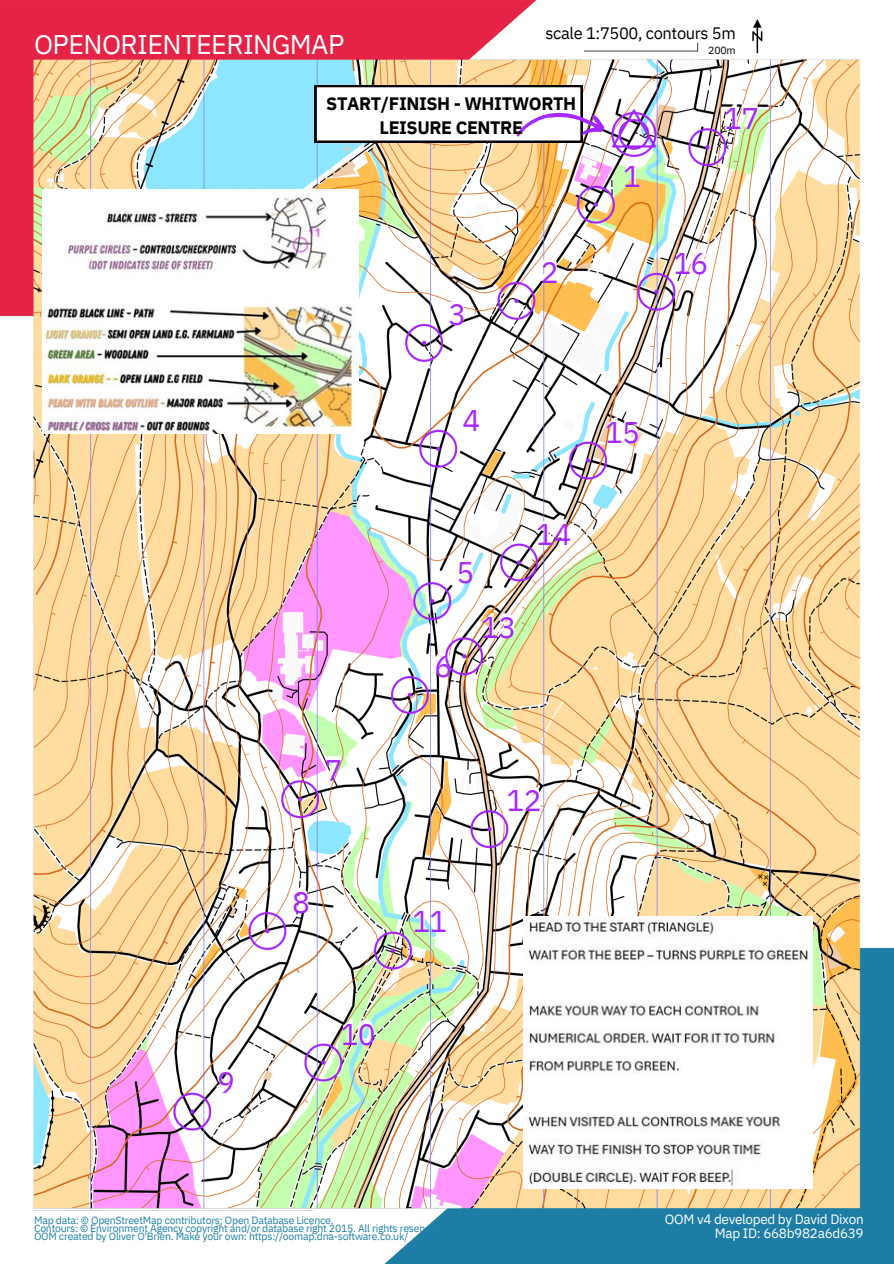
<style>
.page{position:relative;width:894px;height:1264px;background:#fff}
.page>*{position:absolute;margin:0;border:0;box-sizing:border-box;transform-origin:0 0}
.t1{font:29.7px "IBM Plex Sans";letter-spacing:-.02em;color:#a526fe}
.t2{font:27px "IBM Plex Sans";letter-spacing:-.02em;color:#fff}
.t3{font:700 18px/24.8px "IBM Plex Sans";letter-spacing:-.02em;color:#000;text-align:center}
.t4{font:16.5px "IBM Plex Sans";letter-spacing:-.02em;color:#000}
.t5{font:13.5px/14.7px "IBM Plex Sans";letter-spacing:-.02em;color:#fff;text-align:right}
.t6{font:10.5px/7.9px "IBM Plex Sans";letter-spacing:-.02em;color:#1f80a6}
.t7{font:10.5px "IBM Plex Sans";color:#000}
</style>
<div class="page">
<img style="left:0;top:0;width:893px;height:1263px">
<svg style="left:314px;top:85px;width:290px;height:57px"></svg>
<img style="left:523px;top:916px;width:289px;height:272px">
<img style="left:43px;top:190px;width:315px;height:243px">
<p class="t2" style="left:34px;top:27px;width:312px">OPENORIENTEERINGMAP</p>
<p class="t4" style="left:545px;top:22px;width:192px">scale 1:7500, contours 5m</p>
<p class="t7" style="left:708px;top:43px;width:29px">200m</p>
<h2 class="t1" style="left:217px;top:1062px;width:19px">9</h2>
<p class="t3" style="left:326px;top:91px;width:251px">START/FINISH - WHITWORTH<br>LEISURE CENTRE</p>
<p class="t1" style="left:448px;top:295px;width:19px">3</p>
<p class="t1" style="left:540px;top:252px;width:19px">2</p>
<p class="t1" style="left:623px;top:156px;width:19px">1</p>
<p class="t1" style="left:325px;top:750px;width:19px">7</p>
<p class="t1" style="left:292px;top:882px;width:19px">8</p>
<p class="t1" style="left:462px;top:400px;width:19px">4</p>
<p class="t1" style="left:456px;top:553px;width:19px">5</p>
<p class="t1" style="left:434px;top:646px;width:19px">6</p>
<p class="t1" style="left:481px;top:607px;width:37px">13</p>
<p class="t1" style="left:536px;top:514px;width:37px">14</p>
<p class="t1" style="left:604px;top:412px;width:37px">15</p>
<p class="t1" style="left:412px;top:901px;width:37px">11</p>
<p class="t1" style="left:506px;top:780px;width:37px">12</p>
<p class="t1" style="left:724px;top:99px;width:37px">17</p>
<p class="t1" style="left:673px;top:243px;width:37px">16</p>
<p class="t1" style="left:340px;top:1014px;width:37px">10</p>
<p class="t6" style="left:34px;top:1216px;width:409px">Map data: © OpenStreetMap contributors; Open Database Licence.<br>Contours: © Environment Agency copyright and/or database right 2015. All rights reserved.<br>OOM created by Oliver O'Brien. Make your own: https://oomap.dna-software.co.uk/</p>
<h5 class="t5" style="left:664px;top:1211px;width:200px">OOM v4 developed by David Dixon<br>Map ID: 668b982a6d639</h5>
</div>
